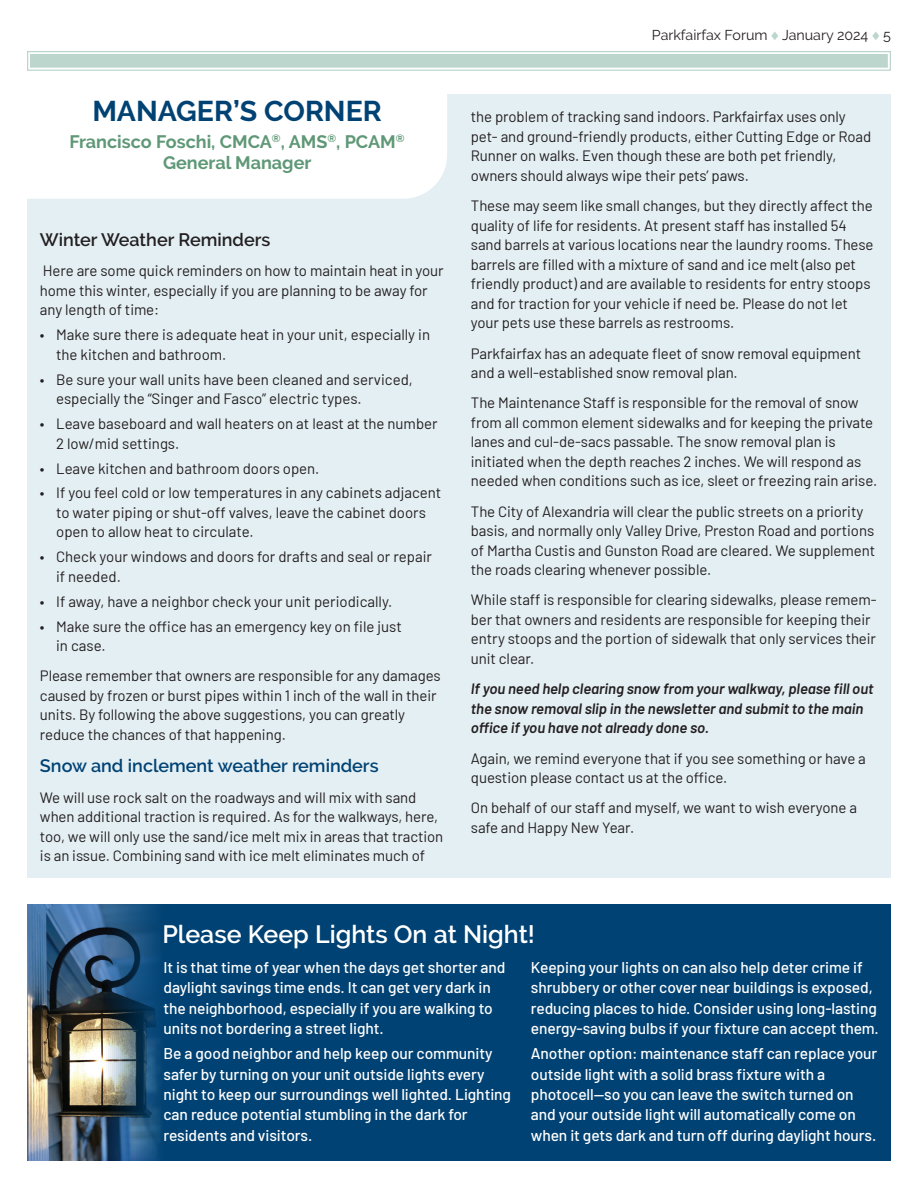
<style>
.page{position:relative;width:918px;height:1188px;background:#fff}
.page>*{position:absolute;margin:0;border:0;box-sizing:border-box;transform-origin:0 0}
.mgr_corner-head2{font:700 28.5px "Raleway";color:#004273}
.subhead-sans_16pt{font:600 24.9px "Raleway";color:#fff}
.mgr_corner-name{font:700 18px "Raleway";color:#5f9876}
.subhead-sans_12pt{font:600 18px "Raleway";color:#004273}
.mgr_corner-intro_line{font:600 18px "Raleway";color:#231f20}
.body-sans__sp_after_WHITE{font:500 15.6px/20.2px "Barlow";letter-spacing:-.005em;color:#fff}
.body-sans__sp_after{font:15px/19.5px "Barlow";letter-spacing:-.005em;color:#231f20}
.body-bullets_sans{font:15px/19.5px "Barlow";color:#231f20}
.body-sans__sp_after-2{font:italic 600 15px/19.5px "Barlow";letter-spacing:-.005em;color:#231f20}
.t1{font:14.25px "Raleway";color:#231f20}
.s1{color:#bcd6cd}
</style>
<div class="page">
<svg style="left:27px;top:51px;width:864px;height:20px"></svg>
<div style="left:30px;top:54px;width:858px;height:14px;border:1px solid #bcd6cd"></div>
<div style="left:33px;top:57px;width:852px;height:8px;border:1px solid #bcd6cd"></div>
<div style="left:27px;top:94px;width:864px;height:784px;background:#e4eff4"></div>
<div style="left:27px;top:94px;width:420px;height:105px;background:#fff"></div>
<div style="left:27px;top:904px;width:864px;height:257px;background:#004273"></div>
<img style="left:27px;top:904px;width:33px;height:257px">
<img style="left:60px;top:904px;width:101px;height:257px">
<p class="mgr_corner-head2" style="left:92px;top:95px;width:291px">MANAGER’S CORNER</p>
<p class="mgr_corner-name" style="left:69px;top:131px;width:337px">Francisco Foschi, CMCA<sup>®</sup>, AMS<sup>®</sup>, PCAM<sup>®</sup></p>
<p class="mgr_corner-name" style="left:163px;top:152px;width:150px">General Manager</p>
<p class="mgr_corner-intro_line" style="left:40px;top:229px;width:232px">Winter Weather Reminders</p>
<p class="body-sans__sp_after" style="left:40px;top:260px;width:405px">Here are some quick reminders on how to maintain heat in your home this winter, especially if you are planning to be away for any length of time:</p>
<p class="body-bullets_sans" style="left:56px;top:324px;width:375px;text-indent:-16px">• Make sure there is adequate heat in your unit, especially in the kitchen and bathroom.</p>
<p class="body-bullets_sans" style="left:56px;top:368px;width:358px;text-indent:-16px">• Be sure your wall units have been cleaned and serviced, especially the “Singer and Fasco” electric types.</p>
<p class="body-bullets_sans" style="left:56px;top:413px;width:383px;text-indent:-16px">• Leave baseboard and wall heaters on at least at the number<br>2 low/mid settings.</p>
<p class="body-bullets_sans" style="left:40px;top:457px;width:281px">• Leave kitchen and bathroom doors open.</p>
<p class="body-bullets_sans" style="left:56px;top:482px;width:387px;text-indent:-16px">• If you feel cold or low temperatures in any cabinets adjacent to water piping or shut-off valves, leave the cabinet doors open to allow heat to circulate.</p>
<p class="body-bullets_sans" style="left:56px;top:546px;width:377px;text-indent:-16px">• Check your windows and doors for drafts and seal or repair if needed.</p>
<p class="body-bullets_sans" style="left:40px;top:590px;width:354px">• If away, have a neighbor check your unit periodically.</p>
<p class="body-bullets_sans" style="left:56px;top:615px;width:347px;text-indent:-16px">• Make sure the office has an emergency key on file just in case.</p>
<p class="body-sans__sp_after" style="left:40px;top:665px;width:402px">Please remember that owners are responsible for any damages caused by frozen or burst pipes within 1 inch of the wall in their units. By following the above suggestions, you can greatly reduce the chances of that happening.</p>
<p class="subhead-sans_12pt" style="left:40px;top:756px;width:340px">Snow and inclement weather reminders</p>
<p class="body-sans__sp_after" style="left:40px;top:786px;width:405px">We will use rock salt on the roadways and will mix with sand when additional traction is required. As for the walkways, here, too, we will only use the sand/ice melt mix in areas that traction is an issue. Combining sand with ice melt eliminates much of</p>
<p class="t1" style="left:652px;top:27px;width:241px">Parkfairfax Forum <span class="s1">◆</span> January 2024 <span class="s1">◆</span> 5</p>
<p class="body-sans__sp_after" style="left:471px;top:106px;width:402px">the problem of tracking sand indoors. Parkfairfax uses only pet- and ground-friendly products, either Cutting Edge or Road Runner on walks. Even though these are both pet friendly, owners should always wipe their pets’ paws.</p>
<p class="body-sans__sp_after" style="left:471px;top:195px;width:404px">These may seem like small changes, but they directly affect the quality of life for residents. At present staff has installed 54 sand barrels at various locations near the laundry rooms. These barrels are filled with a mixture of sand and ice melt (also pet friendly product) and are available to residents for entry stoops and for traction for your vehicle if need be. Please do not let your pets use these barrels as restrooms.</p>
<p class="body-sans__sp_after" style="left:471px;top:342px;width:392px">Parkfairfax has an adequate fleet of snow removal equipment and a well-established snow removal plan.</p>
<p class="body-sans__sp_after" style="left:471px;top:392px;width:408px">The Maintenance Staff is responsible for the removal of snow from all common element sidewalks and for keeping the private lanes and cul-de-sacs passable. The snow removal plan is initiated when the depth reaches 2 inches. We will respond as needed when conditions such as ice, sleet or freezing rain arise.</p>
<p class="body-sans__sp_after" style="left:471px;top:500px;width:406px">The City of Alexandria will clear the public streets on a priority basis, and normally only Valley Drive, Preston Road and portions of Martha Custis and Gunston Road are cleared. We supplement the roads clearing whenever possible.</p>
<p class="body-sans__sp_after" style="left:471px;top:589px;width:407px">While staff is responsible for clearing sidewalks, please remem&shy;ber that owners and residents are responsible for keeping their entry stoops and the portion of sidewalk that only services their unit clear.</p>
<p class="body-sans__sp_after-2" style="left:471px;top:678px;width:404px">If you need help clearing snow from your walkway, please fill out the snow removal slip in the newsletter and submit to the main office if you have not already done so.</p>
<p class="body-sans__sp_after" style="left:471px;top:747px;width:396px">Again, we remind everyone that if you see something or have a question please contact us at the office.</p>
<p class="body-sans__sp_after" style="left:471px;top:797px;width:388px">On behalf of our staff and myself, we want to wish everyone a safe and Happy New Year.</p>
<p class="subhead-sans_16pt" style="left:162px;top:919px;width:374px">Please Keep Lights On at Night!</p>
<p class="body-sans__sp_after_WHITE" style="left:164px;top:956px;width:344px">It is that time of year when the days get shorter and daylight savings time ends. It can get very dark in the neighborhood, especially if you are walking to units not bordering a street light.</p>
<p class="body-sans__sp_after_WHITE" style="left:164px;top:1042px;width:349px">Be a good neighbor and help keep our community safer by turning on your unit outside lights every night to keep our surroundings well lighted. Lighting can reduce potential stumbling in the dark for residents and visitors.</p>
<p class="body-sans__sp_after_WHITE" style="left:531px;top:956px;width:349px">Keeping your lights on can also help deter crime if shrubbery or other cover near buildings is exposed, reducing places to hide. Consider using long-lasting energy-saving bulbs if your fixture can accept them.</p>
<p class="body-sans__sp_after_WHITE" style="left:531px;top:1042px;width:348px">Another option: maintenance staff can replace your outside light with a solid brass fixture with a photocell—so you can leave the switch turned on and your outside light will automatically come on when it gets dark and turn off during daylight hours.</p>
</div>
